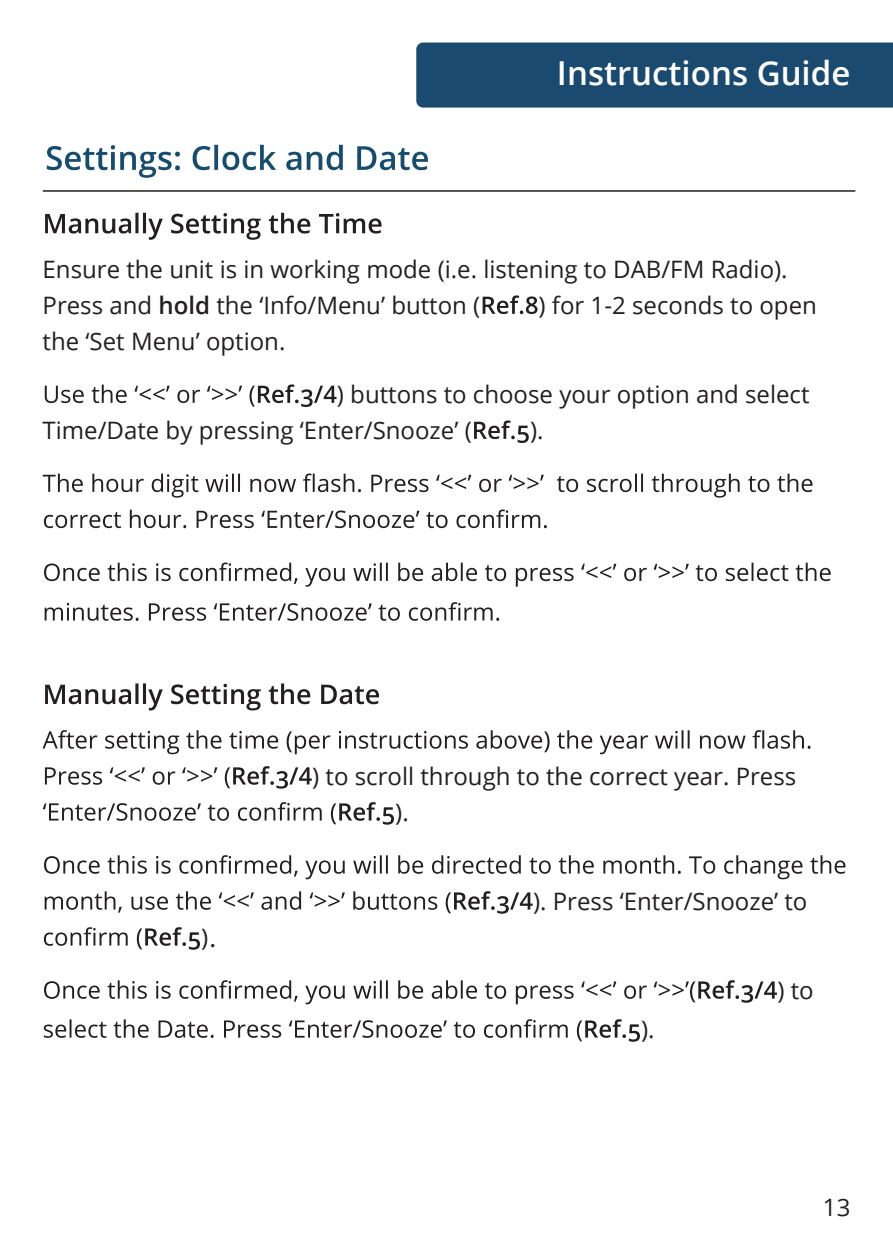
<style>
.page{position:relative;width:893px;height:1259px;background:#fff}
.page>*{position:absolute;margin:0;border:0;box-sizing:border-box;transform-origin:0 0}
.t1{font:600 33px "Open Sans";color:#fff}
.t2{font:27px "Myriad Pro";color:#231f20}
.t3{font:24px/36px "Open Sans";color:#231f20}
.s1{font-weight:600}
</style>
<div class="page">
<div style="left:416px;top:43px;width:476px;height:65px;background:#1a4a6f"></div>
<svg style="left:47px;top:145px;width:381px;height:33px"></svg>
<hr style="left:43px;top:190px;width:811px;height:2px;background:#231f20">
<svg style="left:45px;top:213px;width:336px;height:27px"></svg>
<svg style="left:482px;top:295px;width:55px;height:19px"></svg>
<svg style="left:45px;top:384px;width:291px;height:23px"></svg>
<svg style="left:474px;top:420px;width:54px;height:23px"></svg>
<svg style="left:43px;top:473px;width:769px;height:24px"></svg>
<svg style="left:44px;top:509px;width:502px;height:19px"></svg>
<svg style="left:44px;top:562px;width:786px;height:24px"></svg>
<svg style="left:45px;top:602px;width:454px;height:19px"></svg>
<svg style="left:45px;top:683px;width:334px;height:27px"></svg>
<svg style="left:43px;top:730px;width:767px;height:24px"></svg>
<svg style="left:45px;top:766px;width:266px;height:22px"></svg>
<svg style="left:43px;top:802px;width:351px;height:22px"></svg>
<svg style="left:44px;top:855px;width:801px;height:24px"></svg>
<svg style="left:45px;top:891px;width:487px;height:22px"></svg>
<svg style="left:44px;top:927px;width:156px;height:22px"></svg>
<svg style="left:44px;top:980px;width:732px;height:24px"></svg>
<svg style="left:44px;top:1019px;width:595px;height:22px"></svg>
<h1 class="t1" style="left:556px;top:60px;width:295px">Instructions Guide</h1>
<p class="t3" style="left:43px;top:253px;width:746px">Ensure the unit is in working mode (i.e. listening to DAB/FM Radio).<br>Press and <span class="s1">hold</span> the ‘Info/Menu’ button (</p>
<p class="t3" style="left:538px;top:289px;width:280px">) for 1-2 seconds to open</p>
<p class="t3" style="left:43px;top:325px;width:244px">the ‘Set Menu’ option.</p>
<p class="t3" style="left:43px;top:378px;width:768px;text-indent:294px">) buttons to choose your option and select<br>Time/Date by pressing ‘Enter/Snooze’ (</p>
<p class="t3" style="left:529px;top:414px;width:15px">).</p>
<p class="t3" style="left:395px;top:760px;width:402px;text-indent:-83px">) to scroll through to the correct year. Press ).</p>
<p class="t3" style="left:201px;top:921px;width:9px">)</p>
<p class="t2" style="left:210px;top:928px;width:7px">.</p>
<p class="t3" style="left:532px;top:885px;width:276px">). Press ‘Enter/Snooze’ to</p>
<p class="t3" style="left:641px;top:1013px;width:15px">).</p>
<p class="t3" style="left:777px;top:974px;width:38px">) to</p>
<p class="t3" style="left:822px;top:1192px;width:29px">13</p>
</div>
